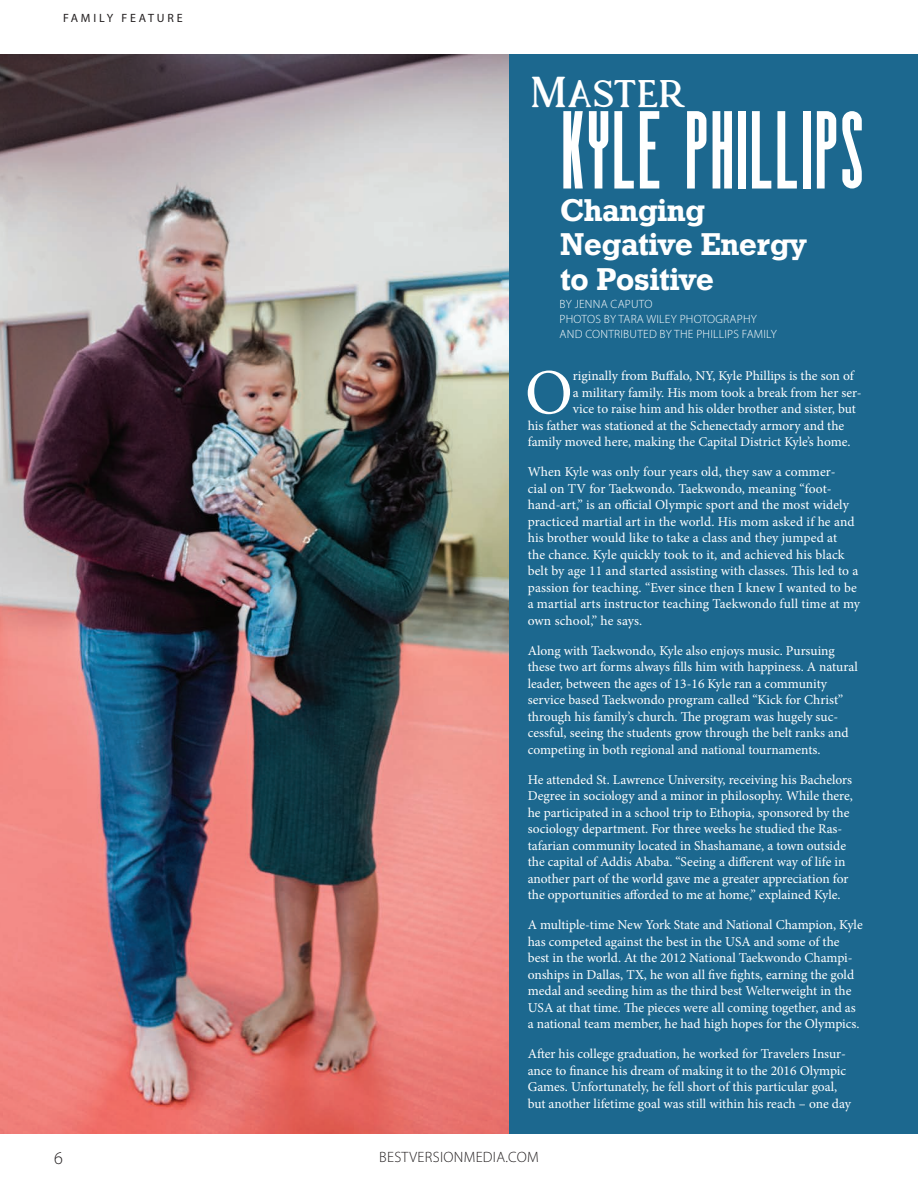
<style>
.page{position:relative;width:918px;height:1188px;background:#fff}
.page>*{position:absolute;margin:0;border:0;box-sizing:border-box;transform-origin:0 0}
.t1{font:700 87.3px "Gello";color:#fff}
.t2{font:64.2px "Minion Pro";color:#fff}
.t3{font:700 34.65px "Atari";letter-spacing:.08em;color:#fff}
.t4{font:31.5px/34.5px "Geometric Slab 712 BT Bold A";color:#fff}
.t5{font:300 18px "Myriad Pro";color:#231f20}
.t6{font:300 15px "Myriad Pro";letter-spacing:.02em;color:#231f20}
.t7{font:13.5px/16.5px "Minion Pro";color:#fff}
.t8{font:300 12px/15px "Myriad Pro";letter-spacing:.02em;color:#fff}
.t9{font:12px "Myriad Pro";letter-spacing:.24em;color:#231f20}
</style>
<div class="page">
<img style="left:0;top:54px;width:510px;height:1080px">
<div style="left:510px;top:54px;width:408px;height:1080px;background:#1c688f"></div>
<p class="t9" style="left:63px;top:10px;width:121px">FAMILY FEATURE</p>
<h3 class="t3" style="left:532px;top:76px;width:154px">Master</h3>
<h1 class="t1" style="left:560px;top:99px;width:306px">Kyle Phillips</h1>
<h3 class="t4" style="left:560px;top:192px;width:248px">Changing<br>Negative Energy to Positive</h3>
<p class="t8" style="left:560px;top:297px;width:219px">BY JENNA CAPUTO<br>PHOTOS BY TARA WILEY PHOTOGRAPHY<br>AND CONTRIBUTED BY THE PHILLIPS FAMILY</p>
<h2 class="t2" style="left:525px;top:350px;width:50px">O</h2>
<p class="t7" style="left:573px;top:368px;width:282px">riginally from Buffalo, NY, Kyle Phillips is the son of</p>
<p class="t7" style="left:573px;top:384px;width:290px">a military family. His mom took a break from her ser-</p>
<p class="t7" style="left:573px;top:401px;width:284px">vice to raise him and his older brother and sister, but</p>
<p class="t7" style="left:528px;top:417px;width:318px">his father was stationed at the Schenectady armory and the</p>
<p class="t7" style="left:528px;top:434px;width:324px">family moved here, making the Capital District Kyle’s home.</p>
<p class="t7" style="left:528px;top:464px;width:334px">When Kyle was only four years old, they saw a commer-<br>cial on TV for Taekwondo. Taekwondo, meaning “foot&shy;hand-art,” is an official Olympic sport and the most widely practiced martial art in the world. His mom asked if he and his brother would like to take a class and they jumped at<br>the chance. Kyle quickly took to it, and achieved his black belt by age 11 and started assisting with classes. This led to a passion for teaching. “Ever since then I knew I wanted to be a martial arts instructor teaching Taekwondo full time at my own school,” he says.</p>
<p class="t7" style="left:528px;top:642px;width:332px">Along with Taekwondo, Kyle also enjoys music. Pursuing these two art forms always fills him with happiness. A natural leader, between the ages of 13-16 Kyle ran a community service based Taekwondo program called “Kick for Christ” through his family’s church. The program was hugely suc&shy;cessful, seeing the students grow through the belt ranks and competing in both regional and national tournaments.</p>
<p class="t7" style="left:528px;top:771px;width:327px">He attended St. Lawrence University, receiving his Bachelors Degree in sociology and a minor in philosophy. While there, he participated in a school trip to Ethopia, sponsored by the sociology department. For three weeks he studied the Ras&shy;tafarian community located in Shashamane, a town outside the capital of Addis Ababa. “Seeing a different way of life in another part of the world gave me a greater appreciation for the opportunities afforded to me at home,” explained Kyle.</p>
<p class="t7" style="left:528px;top:917px;width:337px">A multiple-time New York State and National Champion, Kyle has competed against the best in the USA and some of the best in the world. At the 2012 National Taekwondo Champi&shy;onships in Dallas, TX, he won all five fights, earning the gold medal and seeding him as the third best Welterweight in the USA at that time. The pieces were all coming together, and as a national team member, he had high hopes for the Olympics.</p>
<p class="t7" style="left:528px;top:1046px;width:325px">After his college graduation, he worked for Travelers Insur&shy;ance to finance his dream of making it to the 2016 Olympic Games. Unfortunately, he fell short of this particular goal, but another lifetime goal was still within his reach – one day</p>
<h3 class="t5" style="left:54px;top:1147px;width:10px">6</h3>
<p class="t6" style="left:379px;top:1148px;width:161px">BESTVERSIONMEDIA.COM</p>
</div>
